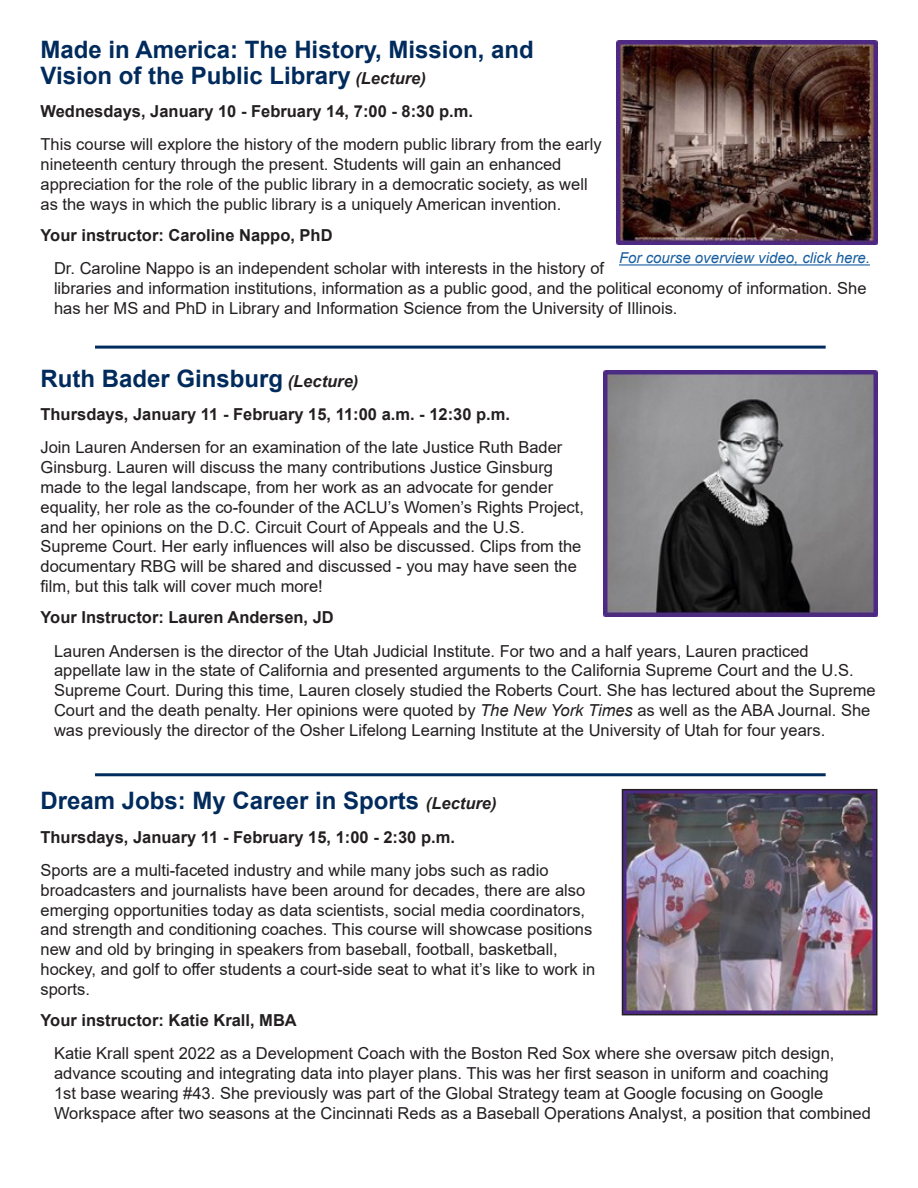
<style>
.page{position:relative;width:918px;height:1188px;background:#fff}
.page>*{position:absolute;margin:0;border:0;box-sizing:border-box;transform-origin:0 0}
.paragraph{font:700 24px/26px "Arial";color:#002b5c}
.paragraph-2{font:16.5px/19.8px "Arial";color:#231f20}
.paragraph-3{font:700 16.5px "Arial";color:#231f20}
.t1{font:italic 15px "Arial";color:#175d9e}
.s1{font-style:italic;font-size:16.5px;color:#231f20}
.s2{font-style:italic}
</style>
<div class="page">
<img style="left:603px;top:370px;width:275px;height:247px">
<hr style="left:619px;top:264px;width:251px;height:2px;background:#175d9e">
<img style="left:617px;top:40px;width:261px;height:204px">
<img style="left:625px;top:792px;width:250px;height:220px">
<div style="left:622px;top:789px;width:256px;height:226px;border:2px solid #231f20"></div>
<hr style="left:95px;top:346px;width:731px;height:3px;background:#002b5c">
<hr style="left:95px;top:773px;width:731px;height:3px;background:#002b5c">
<p class="paragraph" style="left:40px;top:37px;width:495px">Made in America: The History, Mission, and<br>Vision of the Public Library <span class="s1">(Lecture)</span></p>
<p class="paragraph-3" style="left:40px;top:100px;width:434px">Wednesdays, January 10 - February 14, 7:00 - 8:30 p.m.</p>
<p class="paragraph-2" style="left:40px;top:135px;width:563px">This course will explore the history of the modern public library from the early nineteenth century through the present. Students will gain an enhanced appreciation for the role of the public library in a democratic society, as well as the ways in which the public library is a uniquely American invention.</p>
<p class="paragraph-3" style="left:40px;top:224px;width:294px">Your instructor: Caroline Nappo, PhD</p>
<p class="paragraph-2" style="left:54px;top:259px;width:814px">Dr. Caroline Nappo is an independent scholar with interests in the history of<br>libraries and information institutions, information as a public good, and the political economy of information. She has her MS and PhD in Library and Information Science from the University of Illinois.</p>
<p class="t1" style="left:619px;top:248px;width:252px">For course overview video, click here.</p>
<p class="paragraph" style="left:40px;top:366px;width:319px">Ruth Bader Ginsburg <span class="s1">(Lecture)</span></p>
<p class="paragraph-3" style="left:40px;top:403px;width:471px">Thursdays, January 11 - February 15, 11:00 a.m. - 12:30 p.m.</p>
<p class="paragraph-2" style="left:40px;top:438px;width:545px">Join Lauren Andersen for an examination of the late Justice Ruth Bader Ginsburg. Lauren will discuss the many contributions Justice Ginsburg made to the legal landscape, from her work as an advocate for gender equality, her role as the co-founder of the ACLU’s Women’s Rights Project, and her opinions on the D.C. Circuit Court of Appeals and the U.S.<br>Supreme Court. Her early influences will also be discussed. Clips from the documentary RBG will be shared and discussed - you may have seen the film, but this talk will cover much more!</p>
<p class="paragraph-3" style="left:40px;top:606px;width:295px">Your Instructor: Lauren Andersen, JD</p>
<p class="paragraph-2" style="left:54px;top:641px;width:823px">Lauren Andersen is the director of the Utah Judicial Institute. For two and a half years, Lauren practiced appellate law in the state of California and presented arguments to the California Supreme Court and the U.S.<br>Supreme Court. During this time, Lauren closely studied the Roberts Court. She has lectured about the Supreme Court and the death penalty. Her opinions were quoted by <span class="s2">The New York Times</span> as well as the ABA Journal. She was previously the director of the Osher Lifelong Learning Institute at the University of Utah for four years.</p>
<p class="paragraph" style="left:40px;top:788px;width:458px">Dream Jobs: My Career in Sports <span class="s1">(Lecture)</span></p>
<p class="paragraph-3" style="left:40px;top:825px;width:416px">Thursdays, January 11 - February 15, 1:00 - 2:30 p.m.</p>
<p class="paragraph-2" style="left:40px;top:860px;width:556px">Sports are a multi-faceted industry and while many jobs such as radio broadcasters and journalists have been around for decades, there are also emerging opportunities today as data scientists, social media coordinators, and strength and conditioning coaches. This course will showcase positions new and old by bringing in speakers from baseball, football, basketball, hockey, and golf to offer students a court-side seat to what it’s like to work in sports.</p>
<p class="paragraph-3" style="left:40px;top:1009px;width:258px">Your instructor: Katie Krall, MBA</p>
<p class="paragraph-2" style="left:54px;top:1044px;width:818px">Katie Krall spent 2022 as a Development Coach with the Boston Red Sox where she oversaw pitch design, advance scouting and integrating data into player plans. This was her first season in uniform and coaching<br>1st base wearing #43. She previously was part of the Global Strategy team at Google focusing on Google Workspace after two seasons at the Cincinnati Reds as a Baseball Operations Analyst, a position that combined</p>
</div>
